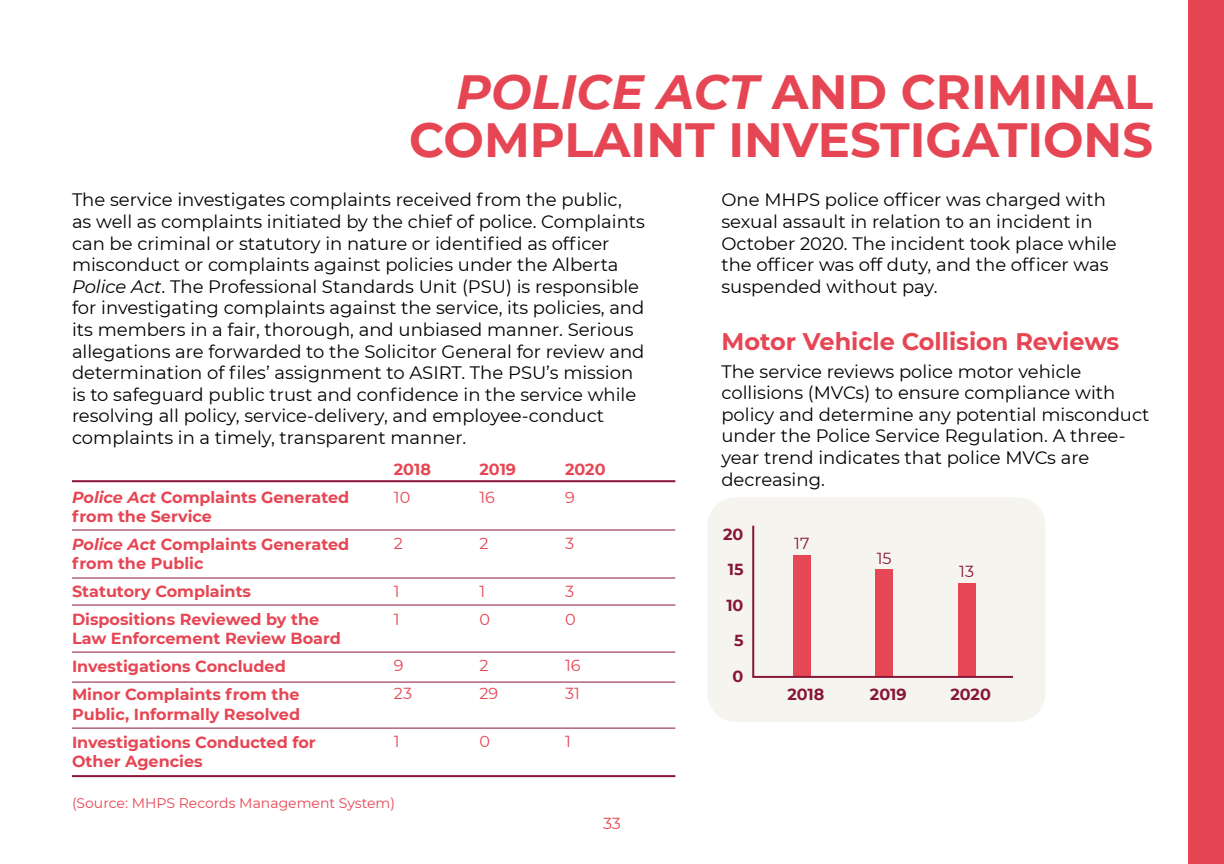
<style>
.page{position:relative;width:1224px;height:864px;background:#fff}
.page>*{position:absolute;margin:0;border:0;box-sizing:border-box;transform-origin:0 0}
.t1{font:700 48px/48px "Montserrat";color:#e64653;text-align:right}
.t2{font:700 24px "Montserrat";color:#e64653}
.t3{font:18px/21.6px "Montserrat";color:#000}
.t4{font:700 16px/28px "Montserrat";color:#e64653}
.t5{font:16px/28px "Montserrat";color:#e64653}
.t6{font:700 16px "Montserrat";color:#881638}
.t7{font:16px "Montserrat";color:#881638}
.t8{font:14px "Montserrat";color:#e64653}
.s1{font-style:italic}
</style>
<div class="page">
<hr style="left:72px;top:480px;width:603px;height:2px;background:#891638">
<hr style="left:72px;top:530px;width:603px;height:1px;background:#891638">
<hr style="left:72px;top:578px;width:603px;height:1px;background:#891638">
<hr style="left:72px;top:605px;width:603px;height:1px;background:#891638">
<hr style="left:72px;top:652px;width:603px;height:1px;background:#891638">
<hr style="left:72px;top:682px;width:603px;height:1px;background:#891638">
<hr style="left:72px;top:728px;width:603px;height:1px;background:#891638">
<hr style="left:72px;top:775px;width:603px;height:2px;background:#891638">
<div style="left:1188px;top:0;width:36px;height:864px;background:#e64653"></div>
<div style="left:707px;top:497px;width:339px;height:225px;background:#f5f4ee;border-radius:28px"></div>
<svg style="left:752px;top:525px;width:262px;height:153px"></svg>
<h1 class="t1" style="left:409px;top:65px;width:745px"><span class="s1">POLICE ACT</span> AND CRIMINAL<br>COMPLAINT INVESTIGATIONS</h1>
<p class="t3" style="left:72px;top:189px;width:574px">The service investigates complaints received from the public, as well as complaints initiated by the chief of police. Complaints can be criminal or statutory in nature or identified as officer misconduct or complaints against policies under the Alberta <span class="s1">Police Act</span>. The Professional Standards Unit (PSU) is responsible for investigating complaints against the service, its policies, and its members in a fair, thorough, and unbiased manner. Serious allegations are forwarded to the Solicitor General for review and determination of files’ assignment to ASIRT. The PSU’s mission is to safeguard public trust and confidence in the service while resolving all policy, service-delivery, and employee-conduct complaints in a timely, transparent manner.</p>
<p class="t4" style="left:72px;top:487px;width:279px;line-height:19.2px"><span class="s1">Police Act</span> Complaints Generated from the Service</p>
<p class="t4" style="left:72px;top:534px;width:279px;line-height:19.2px"><span class="s1">Police Act</span> Complaints Generated from the Public</p>
<p class="t4" style="left:72px;top:577px;width:249px">Statutory Complaints<br>Dispositions Reviewed by the</p>
<p class="t4" style="left:72px;top:624px;width:270px">Law Enforcement Review Board<br>Investigations Concluded<br>Minor Complaints from the</p>
<p class="t4" style="left:72px;top:699px;width:245px">Public, Informally Resolved<br>Investigations Conducted for</p>
<p class="t4" style="left:72px;top:746px;width:132px">Other Agencies</p>
<p class="t4" style="left:394px;top:454px;width:39px">2018</p>
<p class="t5" style="left:394px;top:483px;width:18px">10</p>
<p class="t5" style="left:394px;top:529px;width:11px">2</p>
<p class="t5" style="left:394px;top:577px;width:7px">1<br>1</p>
<p class="t5" style="left:394px;top:651px;width:20px">9<br>23</p>
<p class="t5" style="left:394px;top:727px;width:7px">1</p>
<p class="t8" style="left:72px;top:793px;width:325px">(Source: MHPS Records Management System)</p>
<p class="t4" style="left:480px;top:454px;width:38px">2019</p>
<p class="t5" style="left:480px;top:483px;width:17px">16</p>
<p class="t5" style="left:480px;top:529px;width:11px">2</p>
<p class="t5" style="left:480px;top:577px;width:12px">1<br>0</p>
<p class="t5" style="left:480px;top:651px;width:20px">2<br>29</p>
<p class="t5" style="left:480px;top:727px;width:12px">0</p>
<p class="t4" style="left:565px;top:454px;width:42px">2020</p>
<p class="t5" style="left:565px;top:483px;width:11px">9</p>
<p class="t5" style="left:565px;top:529px;width:11px">3</p>
<p class="t5" style="left:565px;top:577px;width:12px">3<br>0</p>
<p class="t5" style="left:565px;top:651px;width:17px">16<br>31</p>
<p class="t5" style="left:565px;top:727px;width:7px">1</p>
<p class="t5" style="left:603px;top:809px;width:19px">33</p>
<p class="t3" style="left:721px;top:189px;width:397px">One MHPS police officer was charged with sexual assault in relation to an incident in October 2020. The incident took place while the officer was off duty, and the officer was suspended without pay.</p>
<h2 class="t2" style="left:721px;top:324px;width:399px">Motor Vehicle Collision Reviews</h2>
<p class="t3" style="left:721px;top:360px;width:430px">The service reviews police motor vehicle collisions (MVCs) to ensure compliance with policy and determine any potential misconduct under the Police Service Regulation. A three&shy;year trend indicates that police MVCs are decreasing.</p>
<p class="t6" style="left:723px;top:522px;width:22px">20</p>
<p class="t6" style="left:728px;top:558px;width:17px">15</p>
<p class="t6" style="left:726px;top:593px;width:19px">10</p>
<p class="t6" style="left:734px;top:629px;width:11px">5</p>
<p class="t6" style="left:733px;top:664px;width:12px">0</p>
<p class="t7" style="left:794px;top:532px;width:17px">17</p>
<p class="t7" style="left:877px;top:547px;width:16px">15</p>
<p class="t6" style="left:787px;top:683px;width:39px">2018</p>
<p class="t6" style="left:870px;top:683px;width:38px">2019</p>
<p class="t7" style="left:959px;top:561px;width:16px">13</p>
<p class="t6" style="left:950px;top:683px;width:42px">2020</p>
</div>
